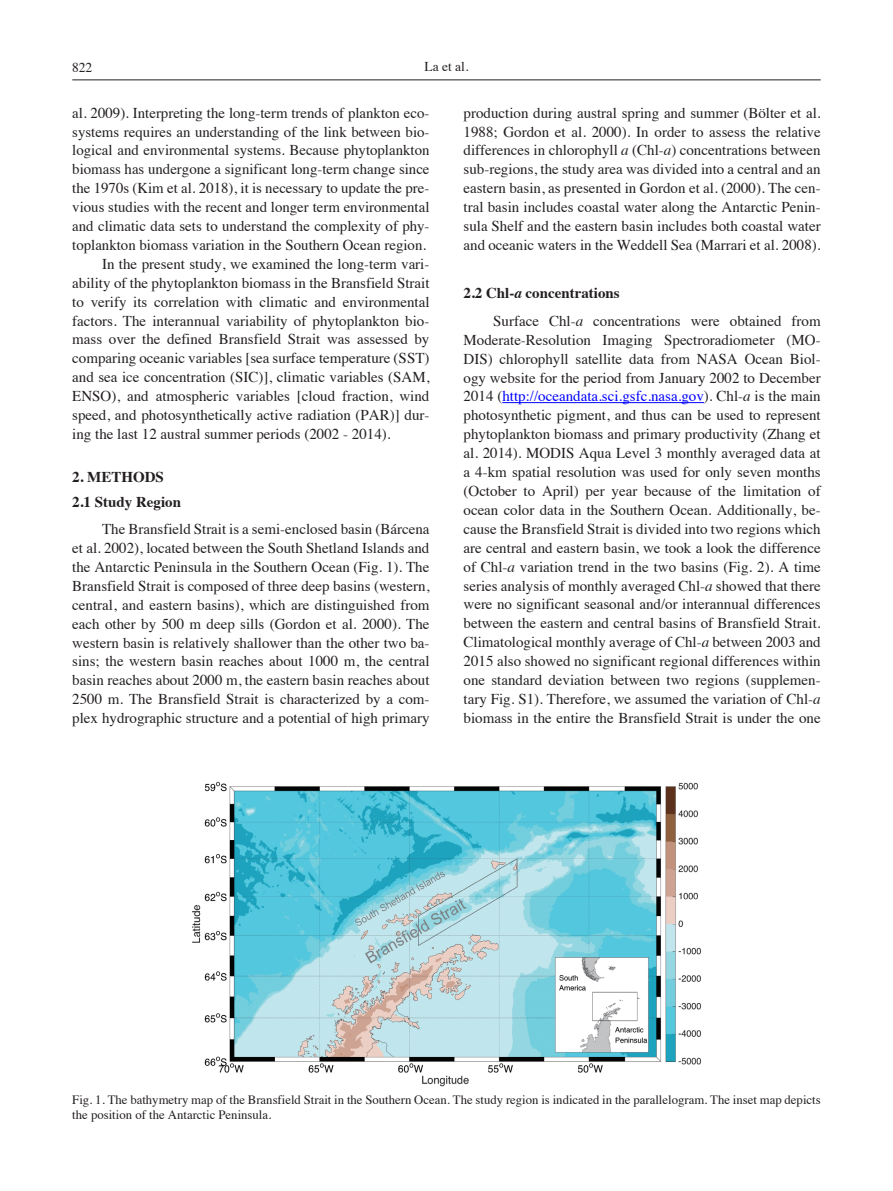
<style>
.page{position:relative;width:893px;height:1191px;background:#fff}
.page>*{position:absolute;margin:0;border:0;box-sizing:border-box;transform-origin:0 0}
.M-Text_TFP{font:15px/18.9px "Times";color:#231f20;text-align:justify}
.M-Text{font:15px/18.9px "Times";color:#231f20;text-align:justify}
.M-Title2{font:700 15px "Times";color:#231f20}
.M-Title{font:700 15px "Times";color:#231f20}
.t1{font:13.5px "Times";color:#231f20}
.M-Caption{font:12.75px/15px "Times";color:#231f20}
.s1{font-style:italic}
.s2{color:#00f}
</style>
<div class="page">
<hr style="left:72px;top:79px;width:749px;height:1px;background:#231f20">
<hr style="left:502px;top:402px;width:202px;height:1px;background:#00f">
<img style="left:192px;top:782px;width:510px;height:304px">
<p class="t1" style="left:72px;top:55px;width:22px">822</p>
<p class="t1" style="left:425px;top:54px;width:45px">La et al.</p>
<p class="M-Text" style="left:72px;top:102px;width:359px">al. 2009). Interpreting the long-term trends of plankton eco&shy;systems requires an understanding of the link between bio&shy;logical and environmental systems. Because phytoplankton biomass has undergone a significant long-term change since the 1970s (Kim et al. 2018), it is necessary to update the pre&shy;vious studies with the recent and longer term environmental and climatic data sets to understand the complexity of phy&shy;toplankton biomass variation in the Southern Ocean region.</p>
<p class="M-Text" style="left:72px;top:253px;width:359px;text-indent:30px">In the present study, we examined the long-term vari&shy;ability of the phytoplankton biomass in the Bransfield Strait to verify its correlation with climatic and environmental factors. The interannual variability of phytoplankton bio&shy;mass over the defined Bransfield Strait was assessed by comparing oceanic variables [sea surface temperature (SST) and sea ice concentration (SIC)], climatic variables (SAM, ENSO), and atmospheric variables [cloud fraction, wind speed, and photosynthetically active radiation (PAR)] dur&shy;ing the last 12 austral summer periods (2002 - 2014).</p>
<p class="M-Title" style="left:72px;top:463px;width:93px">2. METHODS</p>
<p class="M-Title2" style="left:72px;top:487px;width:110px">2.1 Study Region</p>
<p class="M-Text_TFP" style="left:72px;top:518px;width:359px;text-indent:30px">The Bransfield Strait is a semi-enclosed basin (Bárcena et al. 2002), located between the South Shetland Islands and the Antarctic Peninsula in the Southern Ocean (Fig. 1). The Bransfield Strait is composed of three deep basins (western, central, and eastern basins), which are distinguished from each other by 500 m deep sills (Gordon et al. 2000). The western basin is relatively shallower than the other two ba&shy;sins; the western basin reaches about 1000 m, the central basin reaches about 2000 m, the eastern basin reaches about 2500 m. The Bransfield Strait is characterized by a com&shy;plex hydrographic structure and a potential of high primary</p>
<p class="M-Text_TFP" style="left:463px;top:102px;width:359px">production during austral spring and summer (Bölter et al.<br>1988; Gordon et al. 2000). In order to assess the relative differences in chlorophyll <span class="s1">a</span> (Chl-<span class="s1">a</span>) concentrations between sub-regions, the study area was divided into a central and an eastern basin, as presented in Gordon et al. (2000). The cen&shy;tral basin includes coastal water along the Antarctic Penin&shy;sula Shelf and the eastern basin includes both coastal water and oceanic waters in the Weddell Sea (Marrari et al. 2008).</p>
<p class="M-Title2" style="left:463px;top:279px;width:158px">2.2 Chl-<span class="s1">a</span> concentrations</p>
<p class="M-Text_TFP" style="left:463px;top:310px;width:359px;text-indent:30px">Surface Chl-<span class="s1">a</span> concentrations were obtained from Moderate-Resolution Imaging Spectroradiometer (MO-DIS) chlorophyll satellite data from NASA Ocean Biol&shy;ogy website for the period from January 2002 to December 2014 (<span class="s2">http://oceandata.sci.gsfc.nasa.gov</span>). Chl-<span class="s1">a</span> is the main photosynthetic pigment, and thus can be used to represent phytoplankton biomass and primary productivity (Zhang et al. 2014). MODIS Aqua Level 3 monthly averaged data at a 4-km spatial resolution was used for only seven months (October to April) per year because of the limitation of ocean color data in the Southern Ocean. Additionally, be&shy;cause the Bransfield Strait is divided into two regions which are central and eastern basin, we took a look the difference of Chl-<span class="s1">a</span> variation trend in the two basins (Fig. 2). A time series analysis of monthly averaged Chl-<span class="s1">a</span> showed that there were no significant seasonal and/or interannual differences between the eastern and central basins of Bransfield Strait.<br>Climatological monthly average of Chl-<span class="s1">a</span> between 2003 and 2015 also showed no significant regional differences within one standard deviation between two regions (supplemen&shy;tary Fig. S1). Therefore, we assumed the variation of Chl-<span class="s1">a </span>biomass in the entire the Bransfield Strait is under the one</p>
<p class="M-Caption" style="left:72px;top:1091px;width:750px">Fig. 1. The bathymetry map of the Bransfield Strait in the Southern Ocean. The study region is indicated in the parallelogram. The inset map depicts the position of the Antarctic Peninsula.</p>
</div>
